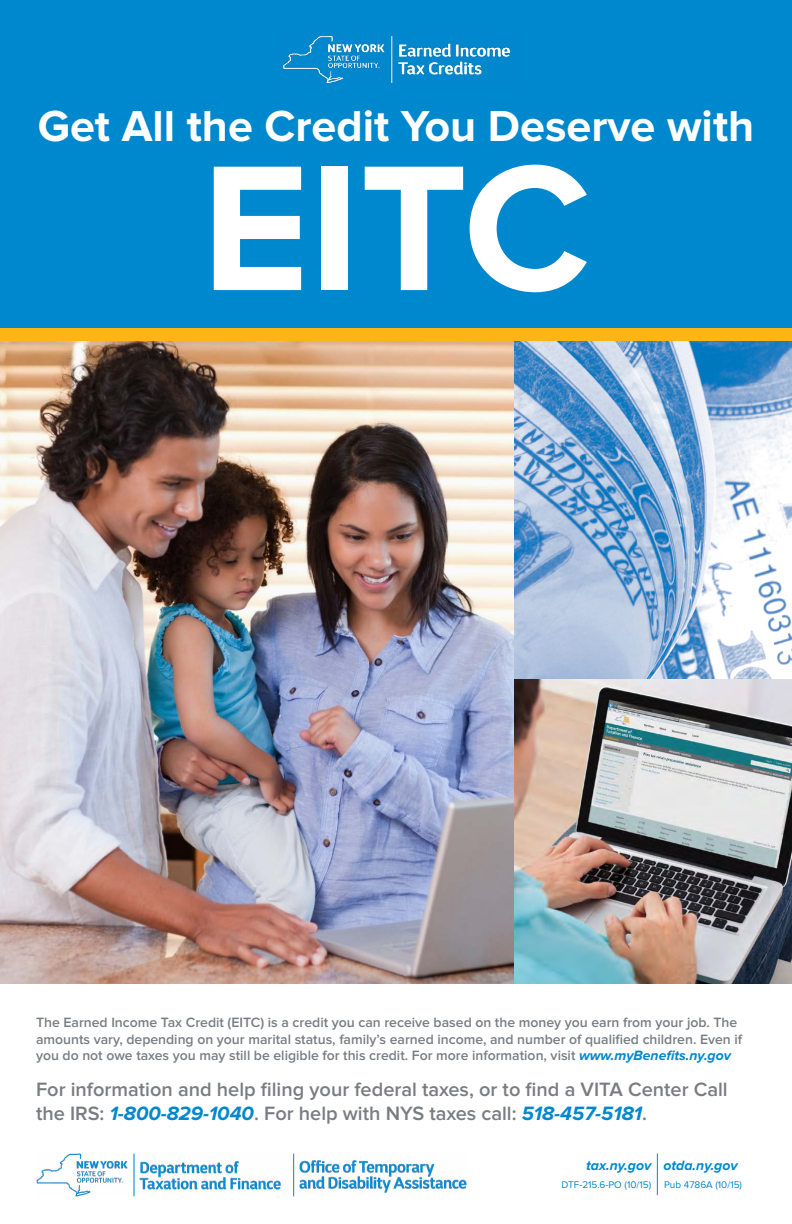
<style>
.page{position:relative;width:792px;height:1224px;background:#fff}
.page>*{position:absolute;margin:0;border:0;box-sizing:border-box;transform-origin:0 0}
.t1{font:700 185px "Proxima Nova";color:#fff}
.t2{font:700 45px "Proxima Nova";color:#fff}
.t3{font:600 20px/24px "Proxima Nova";color:#797d82}
.t4{font:600 14px/16.8px "Proxima Nova";color:#797d82}
.t5{font:italic 700 14px "Proxima Nova";color:#0088ce}
.t6{font:10px "Proxima Nova";color:#0088ce}
.s1{font-weight:700;font-style:italic;color:#0088ce}
</style>
<div class="page">
<div style="left:0;top:0;width:792px;height:328px;background:#0088ce"></div>
<img style="left:283px;top:35px;width:227px;height:49px">
<div style="left:0;top:328px;width:792px;height:13px;background:#fcb515"></div>
<img style="left:0;top:341px;width:792px;height:643px">
<img style="left:36px;top:1154px;width:431px;height:43px">
<hr style="left:657px;top:1153px;width:1px;height:42px;background:#0088ce">
<h1 class="t2" style="left:38px;top:100px;width:718px">Get All the Credit You Deserve with</h1>
<h1 class="t1" style="left:202px;top:122px;width:390px">EITC</h1>
<p class="t4" style="left:36px;top:1014px;width:708px">The Earned Income Tax Credit (EITC) is a credit you can receive based on the money you earn from your job. The amounts vary, depending on your marital status, family’s earned income, and number of qualified children. Even if you do not owe taxes you may still be eligible for this credit. For more information, visit <span class="s1">www.myBenefits.ny.gov</span></p>
<p class="t3" style="left:36px;top:1077px;width:693px">For information and help filing your federal taxes, or to find a VITA Center Call the IRS: <span class="s1">1-800-829-1040</span>. For help with NYS taxes call: <span class="s1">518-457-5181</span>.</p>
<p class="t5" style="left:586px;top:1157px;width:67px">tax.ny.gov</p>
<p class="t6" style="left:561px;top:1179px;width:91px">DTF-215.6-PO (10/15)</p>
<p class="t5" style="left:663px;top:1157px;width:76px">otda.ny.gov</p>
<p class="t6" style="left:664px;top:1179px;width:80px">Pub 4786A (10/15)</p>
</div>
